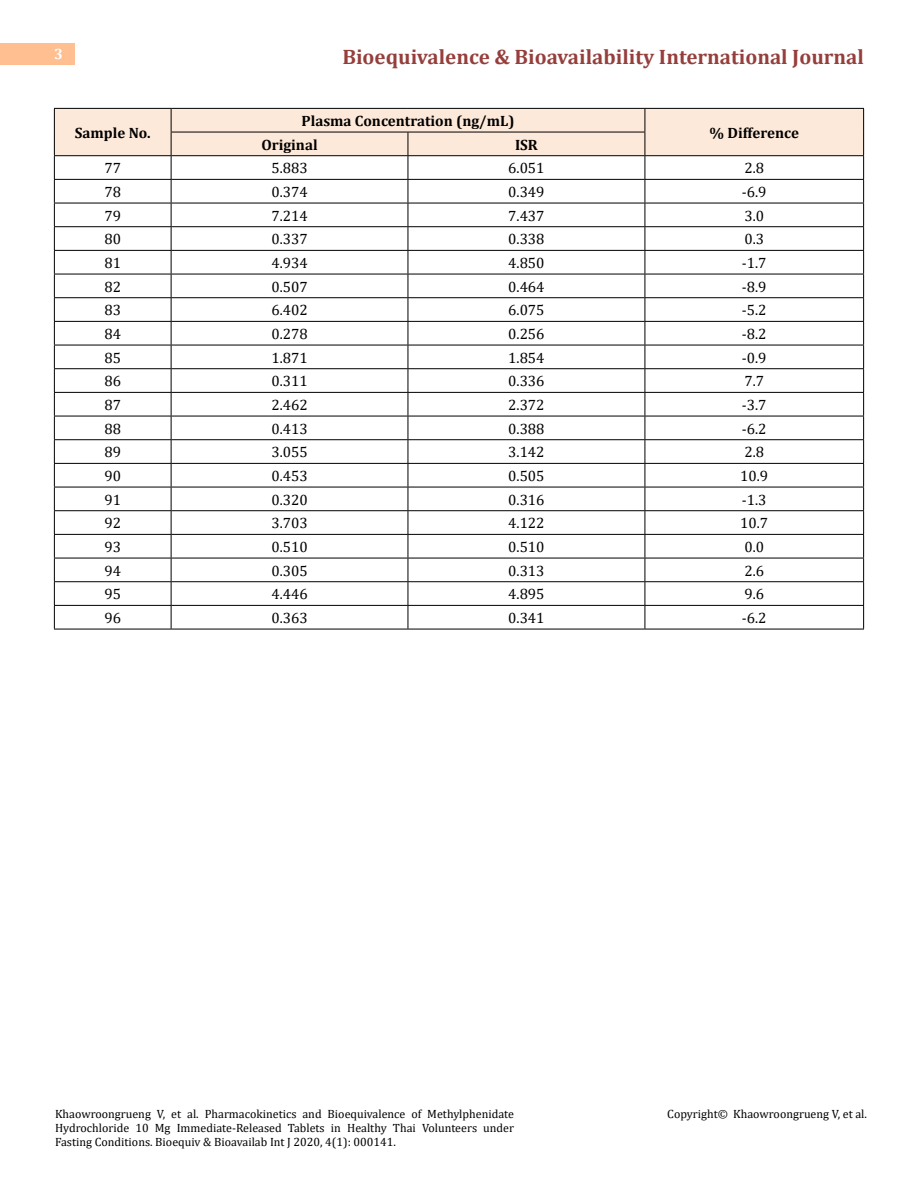
<style>
.page{position:relative;width:918px;height:1188px;background:#fff}
.page>*{position:absolute;margin:0;border:0;box-sizing:border-box;transform-origin:0 0}
.t1{font:700 21px "Cambria";color:#953f3c}
.t2{font:15px "Cambria";color:#000}
.t3{font:700 15px "Cambria";color:#000}
.t4{font:700 15px "Cambria";color:#fff}
.t5{font:12px/14.4px "Cambria";color:#000;text-align:justify}
</style>
<div class="page">
<div style="left:0;top:43px;width:75px;height:21px;background:#ffbf91"></div>
<svg style="left:54px;top:108px;width:810px;height:521px"></svg>
<hr style="left:54px;top:629px;width:117px;height:1px;background:#000">
<hr style="left:171px;top:629px;width:237px;height:1px;background:#000">
<hr style="left:408px;top:629px;width:237px;height:1px;background:#000">
<hr style="left:645px;top:629px;width:219px;height:1px;background:#000">
<p class="t4" style="left:54px;top:44px;width:10px">3</p>
<h1 class="t1" style="left:342px;top:42px;width:523px">Bioequivalence &amp; Bioavailability International Journal</h1>
<p class="t3" style="left:75px;top:122px;width:78px">Sample No.</p>
<p class="t3" style="left:302px;top:110px;width:214px">Plasma Concentration (ng/mL)</p>
<p class="t3" style="left:261px;top:134px;width:58px">Original</p>
<p class="t3" style="left:515px;top:134px;width:24px">ISR</p>
<p class="t3" style="left:709px;top:122px;width:91px">% Difference</p>
<p class="t2" style="left:104px;top:159px;width:18px">77</p>
<p class="t2" style="left:271px;top:159px;width:38px">5.883</p>
<p class="t2" style="left:508px;top:159px;width:38px">6.051</p>
<p class="t2" style="left:744px;top:159px;width:21px">2.8</p>
<p class="t2" style="left:104px;top:183px;width:18px">78</p>
<p class="t2" style="left:271px;top:183px;width:38px">0.374</p>
<p class="t2" style="left:508px;top:183px;width:38px">0.349</p>
<p class="t2" style="left:742px;top:183px;width:26px">-6.9</p>
<p class="t2" style="left:104px;top:207px;width:18px">79</p>
<p class="t2" style="left:271px;top:207px;width:38px">7.214</p>
<p class="t2" style="left:508px;top:207px;width:38px">7.437</p>
<p class="t2" style="left:744px;top:207px;width:21px">3.0</p>
<p class="t2" style="left:104px;top:230px;width:18px">80</p>
<p class="t2" style="left:271px;top:230px;width:38px">0.337</p>
<p class="t2" style="left:508px;top:230px;width:38px">0.338</p>
<p class="t2" style="left:744px;top:230px;width:21px">0.3</p>
<p class="t2" style="left:104px;top:254px;width:18px">81</p>
<p class="t2" style="left:271px;top:254px;width:38px">4.934</p>
<p class="t2" style="left:508px;top:254px;width:38px">4.850</p>
<p class="t2" style="left:742px;top:254px;width:26px">-1.7</p>
<p class="t2" style="left:104px;top:278px;width:18px">82</p>
<p class="t2" style="left:271px;top:278px;width:38px">0.507</p>
<p class="t2" style="left:508px;top:278px;width:38px">0.464</p>
<p class="t2" style="left:742px;top:278px;width:26px">-8.9</p>
<p class="t2" style="left:104px;top:301px;width:18px">83</p>
<p class="t2" style="left:271px;top:301px;width:38px">6.402</p>
<p class="t2" style="left:508px;top:301px;width:38px">6.075</p>
<p class="t2" style="left:742px;top:301px;width:26px">-5.2</p>
<p class="t2" style="left:104px;top:325px;width:18px">84</p>
<p class="t2" style="left:271px;top:325px;width:38px">0.278</p>
<p class="t2" style="left:508px;top:325px;width:38px">0.256</p>
<p class="t2" style="left:742px;top:325px;width:26px">-8.2</p>
<p class="t2" style="left:104px;top:349px;width:18px">85</p>
<p class="t2" style="left:271px;top:349px;width:38px">1.871</p>
<p class="t2" style="left:508px;top:349px;width:38px">1.854</p>
<p class="t2" style="left:742px;top:349px;width:26px">-0.9</p>
<p class="t2" style="left:104px;top:372px;width:18px">86</p>
<p class="t2" style="left:271px;top:372px;width:38px">0.311</p>
<p class="t2" style="left:508px;top:372px;width:38px">0.336</p>
<p class="t2" style="left:744px;top:372px;width:21px">7.7</p>
<p class="t2" style="left:104px;top:396px;width:18px">87</p>
<p class="t2" style="left:271px;top:396px;width:38px">2.462</p>
<p class="t2" style="left:508px;top:396px;width:38px">2.372</p>
<p class="t2" style="left:742px;top:396px;width:26px">-3.7</p>
<p class="t2" style="left:104px;top:420px;width:18px">88</p>
<p class="t2" style="left:271px;top:420px;width:38px">0.413</p>
<p class="t2" style="left:508px;top:420px;width:38px">0.388</p>
<p class="t2" style="left:742px;top:420px;width:26px">-6.2</p>
<p class="t2" style="left:104px;top:443px;width:18px">89</p>
<p class="t2" style="left:271px;top:443px;width:38px">3.055</p>
<p class="t2" style="left:508px;top:443px;width:38px">3.142</p>
<p class="t2" style="left:744px;top:443px;width:21px">2.8</p>
<p class="t2" style="left:104px;top:467px;width:18px">90</p>
<p class="t2" style="left:271px;top:467px;width:38px">0.453</p>
<p class="t2" style="left:508px;top:467px;width:38px">0.505</p>
<p class="t2" style="left:740px;top:467px;width:30px">10.9</p>
<p class="t2" style="left:104px;top:491px;width:18px">91</p>
<p class="t2" style="left:271px;top:491px;width:38px">0.320</p>
<p class="t2" style="left:508px;top:491px;width:38px">0.316</p>
<p class="t2" style="left:742px;top:491px;width:26px">-1.3</p>
<p class="t2" style="left:104px;top:514px;width:18px">92</p>
<p class="t2" style="left:271px;top:514px;width:38px">3.703</p>
<p class="t2" style="left:508px;top:514px;width:38px">4.122</p>
<p class="t2" style="left:740px;top:514px;width:30px">10.7</p>
<p class="t2" style="left:104px;top:538px;width:18px">93</p>
<p class="t2" style="left:271px;top:538px;width:38px">0.510</p>
<p class="t2" style="left:508px;top:538px;width:38px">0.510</p>
<p class="t2" style="left:744px;top:538px;width:21px">0.0</p>
<p class="t2" style="left:104px;top:562px;width:18px">94</p>
<p class="t2" style="left:271px;top:562px;width:38px">0.305</p>
<p class="t2" style="left:508px;top:562px;width:38px">0.313</p>
<p class="t2" style="left:744px;top:562px;width:21px">2.6</p>
<p class="t2" style="left:104px;top:585px;width:18px">95</p>
<p class="t2" style="left:271px;top:585px;width:38px">4.446</p>
<p class="t2" style="left:508px;top:585px;width:38px">4.895</p>
<p class="t2" style="left:744px;top:585px;width:21px">9.6</p>
<p class="t2" style="left:104px;top:609px;width:18px">96</p>
<p class="t2" style="left:271px;top:609px;width:38px">0.363</p>
<p class="t2" style="left:508px;top:609px;width:38px">0.341</p>
<p class="t2" style="left:742px;top:609px;width:26px">-6.2</p>
<p class="t5" style="left:55px;top:1106px;width:461px">Khaowroongrueng V, et al. Pharmacokinetics and Bioequivalence of Methylphenidate Hydrochloride 10 Mg Immediate-Released Tablets in Healthy Thai Volunteers under Fasting Conditions. Bioequiv &amp; Bioavailab Int J 2020, 4(1): 000141.</p>
<p class="t5" style="left:667px;top:1106px;width:201px">Copyright© Khaowroongrueng V, et al.</p>
</div>
